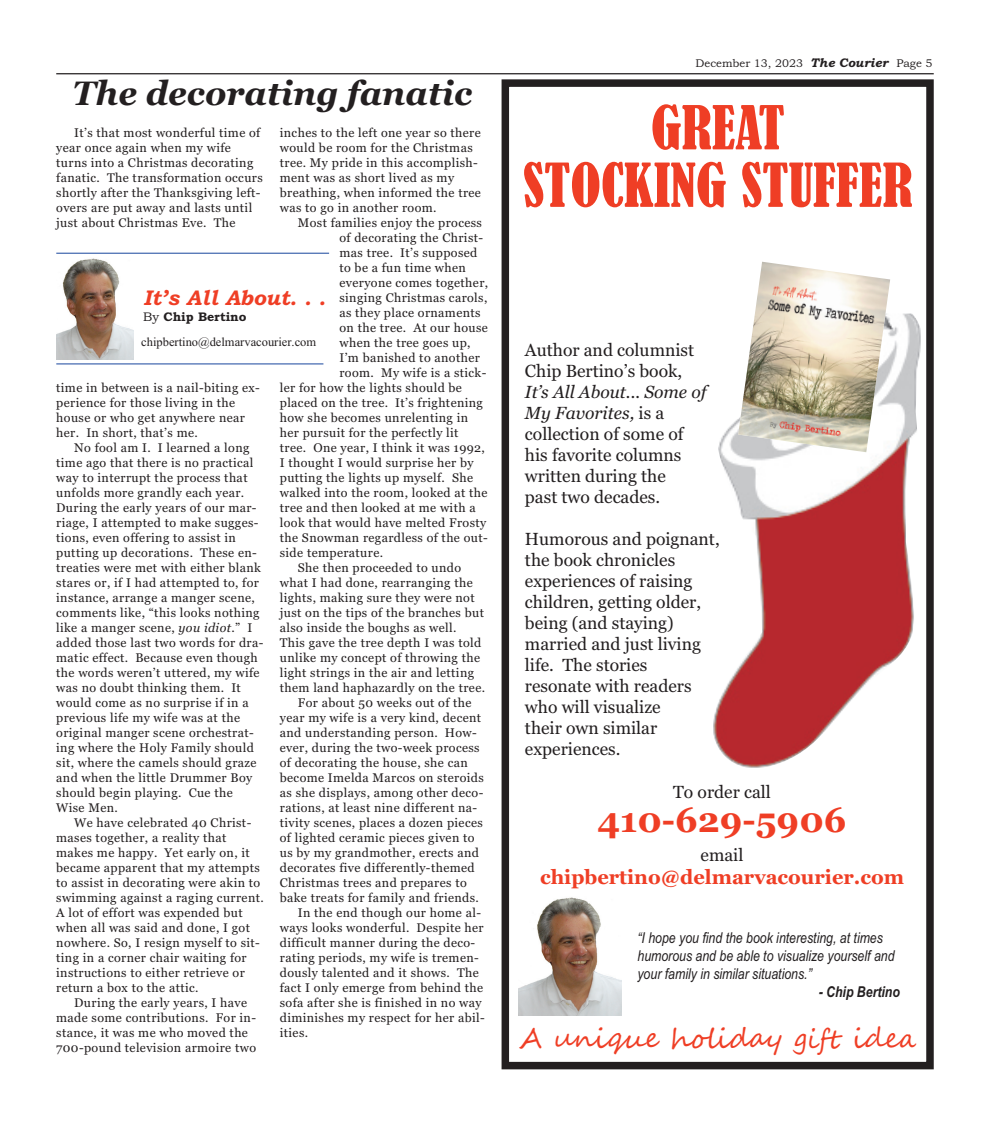
<style>
.page{position:relative;width:990px;height:1125px;background:#fff}
.page>*{position:absolute;margin:0;border:0;box-sizing:border-box;transform-origin:0 0}
.t1{font:condensed 56.25px/57.5px "Bernard";color:#ef3e25;text-align:center}
.t2{font:700 35px "Georgia";color:#ef3e25}
.t3{font:italic 700 33.75px "Georgia";color:#231f20}
.t4{font:27.5px "Segoe Script";color:#ef3e25}
.t5{font:italic 700 21.25px "Bookman Old Style";color:#ef3e25}
.t6{font:700 20px "Georgia";color:#ef3e25}
.t7{font:17.5px/21px "Georgia";color:#231f20}
.t8{font:italic 15px/18px "Arial Narrow";color:#231f20}
.t9{font:italic 700 15px "Arial Narrow";color:#231f20}
.t10{font:12.5px/15px "Georgia";letter-spacing:.03em;color:#231f20}
.t11{font:12.5px "Times New Roman";color:#231f20}
.t12{font:700 12.5px "Bookman Old Style";color:#231f20}
.t13{font:11.25px "Bookman Old Style";color:#231f20}
.s1{font-weight:400}
.s2{font-style:italic}
.s3{font-weight:700;font-style:italic;font-size:12.5px}
</style>
<div class="page">
<hr style="left:56px;top:73px;width:878px;height:1px;background:#231f20">
<img style="left:56px;top:258px;width:77px;height:102px">
<hr style="left:56px;top:253px;width:273px;height:1px;background:#18469d">
<hr style="left:56px;top:364px;width:267px;height:1px;background:#18469d">
<div style="left:502px;top:79px;width:432px;height:990px;border:8px solid #231f20"></div>
<img style="left:518px;top:897px;width:104px;height:118px">
<img style="left:713px;top:314px;width:208px;height:454px">
<img style="left:738px;top:262px;width:152px;height:190px">
<h3 class="t3" style="left:73px;top:79px;width:401px">The decorating fanatic</h3>
<p class="t10" style="left:56px;top:126px;width:208px;text-indent:18px">It’s that most wonderful time of year once again when my wife turns into a Christmas decorating fanatic. The transformation occurs shortly after the Thanksgiving left&shy;overs are put away and lasts until just about Christmas Eve. The</p>
<p class="t10" style="left:280px;top:126px;width:203px">inches to the left one year so there would be room for the Christmas tree. My pride in this accomplish&shy;ment was as short lived as my breathing, when informed the tree was to go in another room.</p>
<p class="t10" style="left:298px;top:216px;width:186px">Most families enjoy the process</p>
<p class="t10" style="left:339px;top:231px;width:145px">of decorating the Christ-</p>
<p class="t10" style="left:339px;top:246px;width:139px">mas tree. It’s supposed</p>
<p class="t10" style="left:339px;top:261px;width:128px">to be a fun time when</p>
<p class="t10" style="left:339px;top:276px;width:150px">everyone comes together,</p>
<p class="t10" style="left:339px;top:291px;width:149px">singing Christmas carols,</p>
<p class="t10" style="left:339px;top:306px;width:143px">as they place ornaments</p>
<p class="t10" style="left:339px;top:321px;width:150px">on the tree. At our house</p>
<p class="t10" style="left:339px;top:336px;width:133px">when the tree goes up,</p>
<p class="t10" style="left:339px;top:351px;width:142px">I’m banished to another</p>
<p class="t10" style="left:339px;top:366px;width:148px">room. My wife is a stick-</p>
<p class="t10" style="left:280px;top:381px;width:184px">ler for how the lights should be</p>
<p class="t10" style="left:280px;top:396px;width:205px">placed on the tree. It’s frightening</p>
<p class="t10" style="left:280px;top:411px;width:190px">how she becomes unrelenting in</p>
<p class="t10" style="left:280px;top:426px;width:180px">her pursuit for the perfectly lit</p>
<p class="t10" style="left:280px;top:441px;width:207px">tree. One year, I think it was 1992,</p>
<p class="t10" style="left:280px;top:456px;width:195px">I thought I would surprise her by</p>
<p class="t10" style="left:280px;top:471px;width:195px">putting the lights up myself. She</p>
<p class="t10" style="left:280px;top:486px;width:209px">walked into the room, looked at the</p>
<p class="t10" style="left:280px;top:501px;width:197px">tree and then looked at me with a</p>
<p class="t10" style="left:280px;top:516px;width:208px">look that would have melted Frosty</p>
<p class="t10" style="left:280px;top:531px;width:209px">the Snowman regardless of the out-</p>
<p class="t10" style="left:280px;top:546px;width:105px">side temperature.</p>
<p class="t10" style="left:298px;top:561px;width:165px">She then proceeded to undo</p>
<p class="t10" style="left:280px;top:576px;width:194px">what I had done, rearranging the</p>
<p class="t10" style="left:280px;top:591px;width:196px">lights, making sure they were not</p>
<p class="t10" style="left:280px;top:606px;width:206px">just on the tips of the branches but</p>
<p class="t10" style="left:280px;top:621px;width:178px">also inside the boughs as well.</p>
<p class="t10" style="left:280px;top:636px;width:203px">This gave the tree depth I was told</p>
<p class="t10" style="left:280px;top:651px;width:202px">unlike my concept of throwing the</p>
<p class="t10" style="left:280px;top:666px;width:196px">light strings in the air and letting</p>
<p class="t10" style="left:280px;top:681px;width:207px">them land haphazardly on the tree.</p>
<p class="t10" style="left:298px;top:696px;width:175px">For about 50 weeks out of the</p>
<p class="t10" style="left:280px;top:711px;width:203px">year my wife is a very kind, decent</p>
<p class="t10" style="left:280px;top:726px;width:199px">and understanding person. How-</p>
<p class="t10" style="left:280px;top:741px;width:201px">ever, during the two-week process</p>
<p class="t10" style="left:280px;top:756px;width:189px">of decorating the house, she can</p>
<p class="t10" style="left:280px;top:771px;width:205px">become Imelda Marcos on steroids</p>
<p class="t10" style="left:280px;top:786px;width:205px">as she displays, among other deco-</p>
<p class="t10" style="left:280px;top:801px;width:199px">rations, at least nine different na-</p>
<p class="t10" style="left:280px;top:816px;width:205px">tivity scenes, places a dozen pieces</p>
<p class="t10" style="left:280px;top:831px;width:196px">of lighted ceramic pieces given to</p>
<p class="t10" style="left:280px;top:846px;width:201px">us by my grandmother, erects and</p>
<p class="t10" style="left:280px;top:861px;width:196px">decorates five differently-themed</p>
<p class="t10" style="left:280px;top:876px;width:188px">Christmas trees and prepares to</p>
<p class="t10" style="left:280px;top:891px;width:201px">bake treats for family and friends.</p>
<p class="t10" style="left:298px;top:906px;width:185px">In the end though our home al-</p>
<p class="t10" style="left:280px;top:921px;width:205px">ways looks wonderful. Despite her</p>
<p class="t10" style="left:280px;top:936px;width:197px">difficult manner during the deco-</p>
<p class="t10" style="left:280px;top:951px;width:201px">rating periods, my wife is tremen-</p>
<p class="t10" style="left:280px;top:966px;width:201px">dously talented and it shows. The</p>
<p class="t10" style="left:280px;top:981px;width:205px">fact I only emerge from behind the</p>
<p class="t10" style="left:280px;top:996px;width:203px">sofa after she is finished in no way</p>
<p class="t10" style="left:280px;top:1011px;width:206px">diminishes my respect for her abil-</p>
<p class="t10" style="left:280px;top:1026px;width:30px">ities.</p>
<h3 class="t5" style="left:143px;top:285px;width:184px">It’s All About. . .</h3>
<p class="t12" style="left:143px;top:309px;width:105px"><span class="s1">By</span> Chip Bertino</p>
<p class="t11" style="left:141px;top:335px;width:177px">chipbertino@delmarvacourier.com</p>
<p class="t10" style="left:56px;top:381px;width:205px">time in between is a nail-biting ex&shy;perience for those living in the house or who get anywhere near her. In short, that’s me.</p>
<p class="t10" style="left:56px;top:441px;width:209px;text-indent:18px">No fool am I. I learned a long time ago that there is no practical way to interrupt the process that unfolds more grandly each year.<br>During the early years of our mar&shy;riage, I attempted to make sugges&shy;tions, even offering to assist in putting up decorations. These en&shy;treaties were met with either blank stares or, if I had attempted to, for instance, arrange a manger scene, comments like, “this looks nothing like a manger scene, <span class="s2">you idiot</span>.” I added those last two words for dra&shy;matic effect. Because even though the words weren’t uttered, my wife was no doubt thinking them. It would come as no surprise if in a previous life my wife was at the original manger scene orchestrat&shy;ing where the Holy Family should sit, where the camels should graze and when the little Drummer Boy should begin playing. Cue the<br>Wise Men.</p>
<p class="t10" style="left:56px;top:816px;width:209px;text-indent:18px">We have celebrated 40 Christ&shy;mases together, a reality that makes me happy. Yet early on, it became apparent that my attempts to assist in decorating were akin to swimming against a raging current.<br>A lot of effort was expended but when all was said and done, I got nowhere. So, I resign myself to sit&shy;ting in a corner chair waiting for instructions to either retrieve or return a box to the attic.</p>
<p class="t10" style="left:56px;top:996px;width:201px;text-indent:18px">During the early years, I have made some contributions. For in&shy;stance, it was me who moved the<br>700-pound television armoire two</p>
<p class="t13" style="left:695px;top:56px;width:239px">December 13, 2023 <span class="s3">The Courier</span> Page 5</p>
<h1 class="t1" style="left:523px;top:101px;width:391px">GREAT<br>STOCKING STUFFER</h1>
<h3 class="t7" style="left:525px;top:341px;width:171px">Author and columnist<br>Chip Bertino’s book,</h3>
<h3 class="t7" style="left:525px;top:383px;width:183px"><span class="s2">It’s All About... Some of<br>My Favorites,</span> is a collection of some of his favorite columns written during the<br>past two decades.</h3>
<h3 class="t7" style="left:525px;top:530px;width:196px">Humorous and poignant, the book chronicles experiences of raising children, getting older, being (and staying) married and just living life. The stories<br>resonate with readers who will visualize<br>their own similar experiences.</h3>
<h3 class="t7" style="left:673px;top:783px;width:99px">To order call</h3>
<h2 class="t2" style="left:597px;top:800px;width:251px">410-629-5906</h2>
<h3 class="t7" style="left:701px;top:846px;width:44px">email</h3>
<h3 class="t6" style="left:540px;top:865px;width:366px">chipbertino@delmarvacourier.com</h3>
<p class="t8" style="left:638px;top:930px;width:259px">“I hope you find the book interesting, at times humorous and be able to visualize yourself and your family in similar situations.”</p>
<p class="t9" style="left:819px;top:983px;width:83px">- Chip Bertino</p>
<h3 class="t4" style="left:519px;top:1022px;width:398px">A unique holiday gift idea</h3>
</div>
